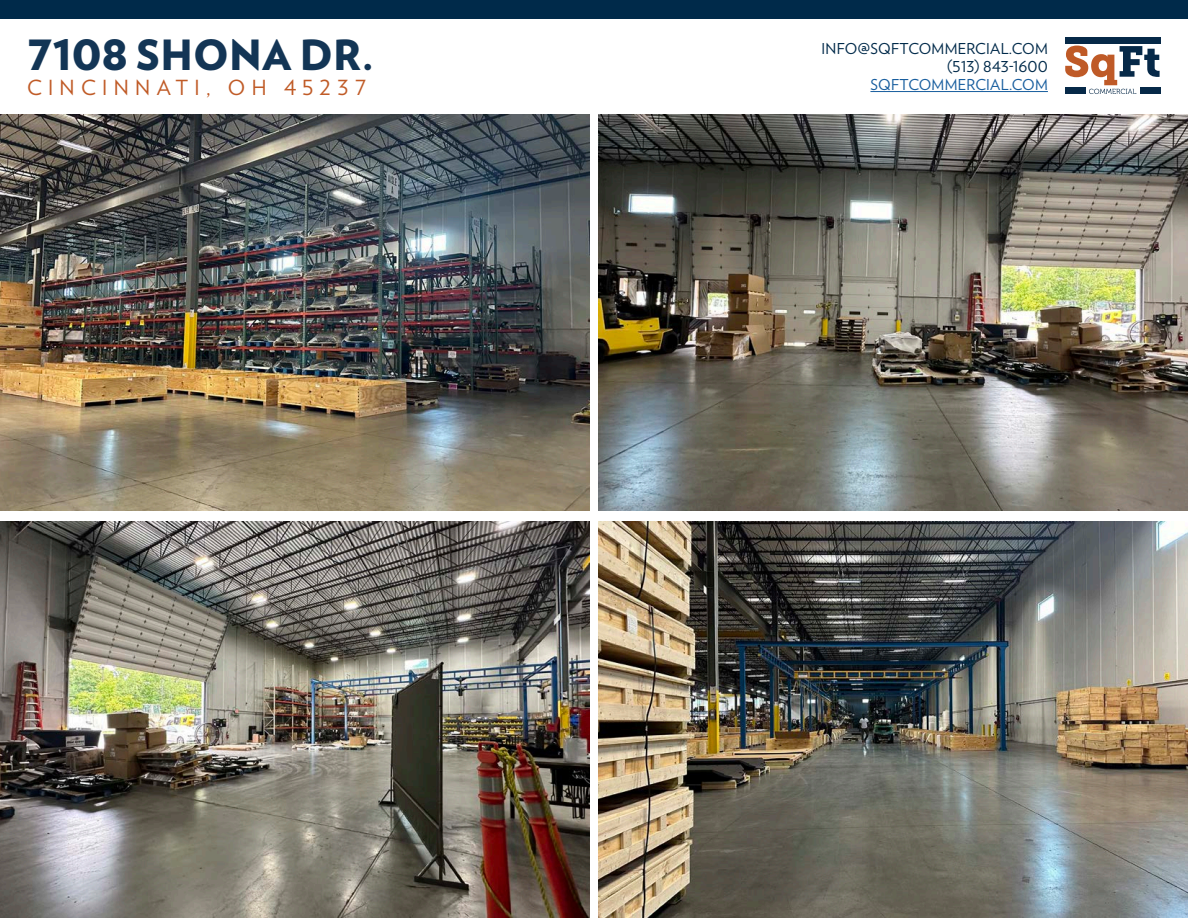
<style>
.page{position:relative;width:1188px;height:918px;background:#fff}
.page>*{position:absolute;margin:0;border:0;box-sizing:border-box;transform-origin:0 0}
.t1{font:900 41.55px "Verlag";letter-spacing:.005em;color:#133555}
.t2{font:20.85px "Verlag";letter-spacing:.305em;color:#c05b27}
.t3{font:15px/18px "Verlag";letter-spacing:.01em;color:#002a4a;text-align:right}
.t4{font:15px "Verlag";letter-spacing:.01em;color:#175d9e}
</style>
<div class="page">
<div style="left:0;top:0;width:1188px;height:18px;background:#002a4a"></div>
<div style="left:1141px;top:87px;width:20px;height:7px;background:#062948"></div>
<div style="left:1065px;top:37px;width:96px;height:6px;background:#062948"></div>
<svg style="left:1065px;top:46px;width:95px;height:48px"></svg>
<hr style="left:870px;top:91px;width:178px;height:1px;background:#175d9e">
<img style="left:1px;top:114px;width:588px;height:397px">
<img style="left:1px;top:521px;width:588px;height:397px">
<img style="left:599px;top:114px;width:589px;height:397px">
<img style="left:599px;top:521px;width:589px;height:397px">
<img style="left:0;top:114px;width:1px;height:397px">
<img style="left:0;top:521px;width:1px;height:397px">
<h1 class="t1" style="left:27px;top:20px;width:348px">7108 SHONA DR.</h1>
<h2 class="t2" style="left:27px;top:71px;width:340px">CINCINNATI, OH 45237</h2>
<p class="t3" style="left:821px;top:39px;width:228px">INFO@SQFTCOMMERCIAL.COM (513) 843-1600</p>
<p class="t4" style="left:870px;top:73px;width:179px">SQFTCOMMERCIAL.COM</p>
</div>
